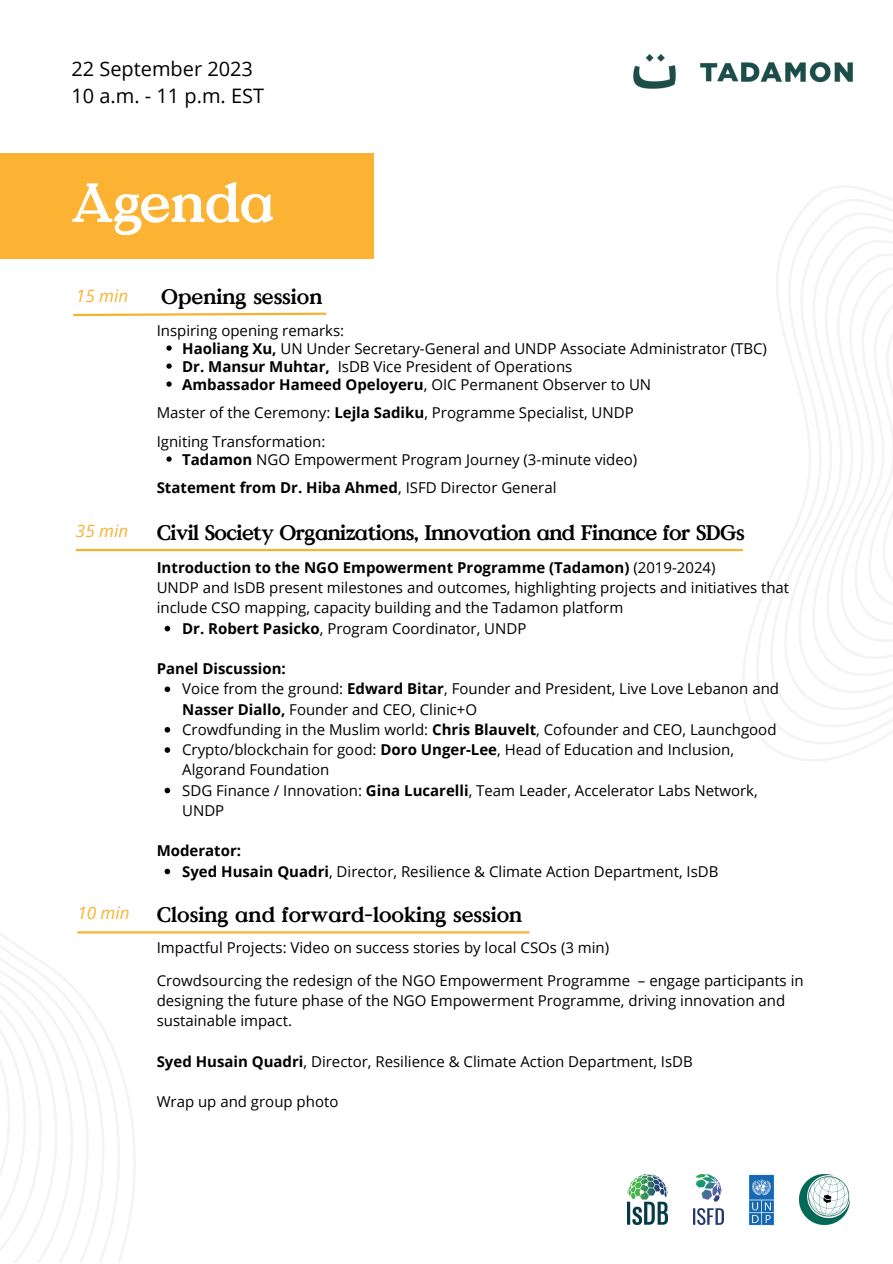
<style>
.page{position:relative;width:893px;height:1264px;background:#fff}
.page>*{position:absolute;margin:0;border:0;box-sizing:border-box;transform-origin:0 0}
.t1{font:700 21px "Value Serif";letter-spacing:-.03em;color:#000}
.t2{font:700 21px "Value Serif";color:#000}
.t3{font:19.95px "Open Sans";color:#000}
.t4{font:italic 17.1px "Open Sans";color:#f8b231}
.t5{font:15px/20.2px "Open Sans";color:#000}
.t6{font:700 15px "Open Sans";color:#000}
.s1{font-weight:700}
.s2{font-weight:400}
</style>
<div class="page">
<div style="left:0;top:153px;width:373px;height:106px;background:#fcb333"></div>
<svg style="left:72px;top:182px;width:201px;height:53px"></svg>
<svg style="left:73px;top:312px;width:254px;height:5px"></svg>
<svg style="left:594px;top:54px;width:298px;height:707px"></svg>
<hr style="left:76px;top:549px;width:666px;height:2px;background:#f8b231">
<svg style="left:0;top:688px;width:244px;height:574px"></svg>
<hr style="left:77px;top:931px;width:452px;height:2px;background:#f8b231">
<svg style="left:166px;top:345px;width:6px;height:6px"></svg>
<svg style="left:166px;top:363px;width:6px;height:6px"></svg>
<svg style="left:166px;top:381px;width:6px;height:6px"></svg>
<svg style="left:166px;top:456px;width:6px;height:5px"></svg>
<svg style="left:164px;top:625px;width:6px;height:6px"></svg>
<svg style="left:164px;top:686px;width:6px;height:6px"></svg>
<svg style="left:164px;top:727px;width:6px;height:5px"></svg>
<svg style="left:164px;top:747px;width:6px;height:5px"></svg>
<svg style="left:164px;top:787px;width:6px;height:6px"></svg>
<svg style="left:164px;top:868px;width:6px;height:6px"></svg>
<img style="left:693px;top:1174px;width:30px;height:50px">
<img style="left:628px;top:1174px;width:39px;height:50px">
<img style="left:799px;top:1174px;width:50px;height:50px">
<img style="left:749px;top:1174px;width:26px;height:52px">
<p class="t3" style="left:71px;top:54px;width:183px">22 September 2023</p>
<p class="t3" style="left:71px;top:81px;width:194px">10 a.m. - 11 p.m. EST</p>
<p class="t4" style="left:76px;top:283px;width:54px">15 min</p>
<p class="t4" style="left:76px;top:519px;width:54px">35 min</p>
<p class="t2" style="left:161px;top:281px;width:163px">Opening session</p>
<p class="t5" style="left:157px;top:320px;width:189px">Inspiring opening remarks:</p>
<p class="t5" style="left:182px;top:338px;width:586px"><span class="s1">Haoliang Xu,</span> UN Under Secretary-General and UNDP Associate Administrator (TBC)</p>
<p class="t5" style="left:182px;top:356px;width:391px"><span class="s1">Dr. Mansur Muhtar,</span> IsDB Vice President of Operations</p>
<p class="t6" style="left:182px;top:374px;width:470px">Ambassador Hameed Opeloyeru<span class="s2">, OIC Permanent Observer to UN</span></p>
<p class="t5" style="left:157px;top:402px;width:478px">Master of the Ceremony: <span class="s1">Lejla Sadiku</span>, Programme Specialist, UNDP</p>
<p class="t5" style="left:157px;top:431px;width:170px">Igniting Transformation:</p>
<p class="t6" style="left:157px;top:477px;width:401px">Statement from Dr. Hiba Ahmed<span class="s2">, ISFD Director General</span></p>
<p class="t5" style="left:182px;top:449px;width:456px"><span class="s1">Tadamon</span> NGO Empowerment Program Journey (3-minute video)</p>
<p class="t1" style="left:157px;top:516px;width:589px">Civil Society Organizations, Innovation and Finance for SDGs</p>
<p class="t6" style="left:157px;top:557px;width:560px">Introduction to the NGO Empowerment Programme (Tadamon) <span class="s2">(2019-2024)</span></p>
<p class="t5" style="left:157px;top:577px;width:634px">UNDP and IsDB present milestones and outcomes, highlighting projects and initiatives that include CSO mapping, capacity building and the Tadamon platform</p>
<p class="t5" style="left:182px;top:617px;width:346px"><span class="s1">Dr. Robert Pasicko</span>, Program Coordinator, UNDP</p>
<p class="t6" style="left:157px;top:658px;width:131px">Panel Discussion:</p>
<p class="t5" style="left:182px;top:678px;width:598px">Voice from the ground: <span class="s1">Edward Bitar</span>, Founder and President, Live Love Lebanon and<br><span class="s1">Nasser Diallo,</span> Founder and CEO, Clinic+O</p>
<p class="t5" style="left:182px;top:719px;width:595px">Crowdfunding in the Muslim world: <span class="s1">Chris Blauvelt</span>, Cofounder and CEO, Launchgood</p>
<p class="t5" style="left:182px;top:739px;width:553px">Crypto/blockchain for good: <span class="s1">Doro Unger-Lee</span>, Head of Education and Inclusion,<br>Algorand Foundation</p>
<p class="t5" style="left:182px;top:779px;width:577px">SDG Finance / Innovation: <span class="s1">Gina Lucarelli</span>, Team Leader, Accelerator Labs Network,<br>UNDP</p>
<p class="t6" style="left:157px;top:840px;width:86px">Moderator:</p>
<p class="t5" style="left:182px;top:860px;width:538px"><span class="s1">Syed Husain Quadri</span>, Director, Resilience &amp; Climate Action Department, IsDB</p>
<p class="t4" style="left:77px;top:901px;width:54px">10 min</p>
<p class="t2" style="left:157px;top:898px;width:367px">Closing and forward-looking session</p>
<p class="t5" style="left:157px;top:937px;width:454px">Impactful Projects: Video on success stories by local CSOs (3 min)</p>
<p class="t5" style="left:157px;top:969px;width:648px">Crowdsourcing the redesign of the NGO Empowerment Programme – engage participants in designing the future phase of the NGO Empowerment Programme, driving innovation and sustainable impact.</p>
<p class="t5" style="left:157px;top:1050px;width:537px"><span class="s1">Syed Husain Quadri</span>, Director, Resilience &amp; Climate Action Department, IsDB</p>
<p class="t5" style="left:157px;top:1091px;width:183px">Wrap up and group photo</p>
</div>
